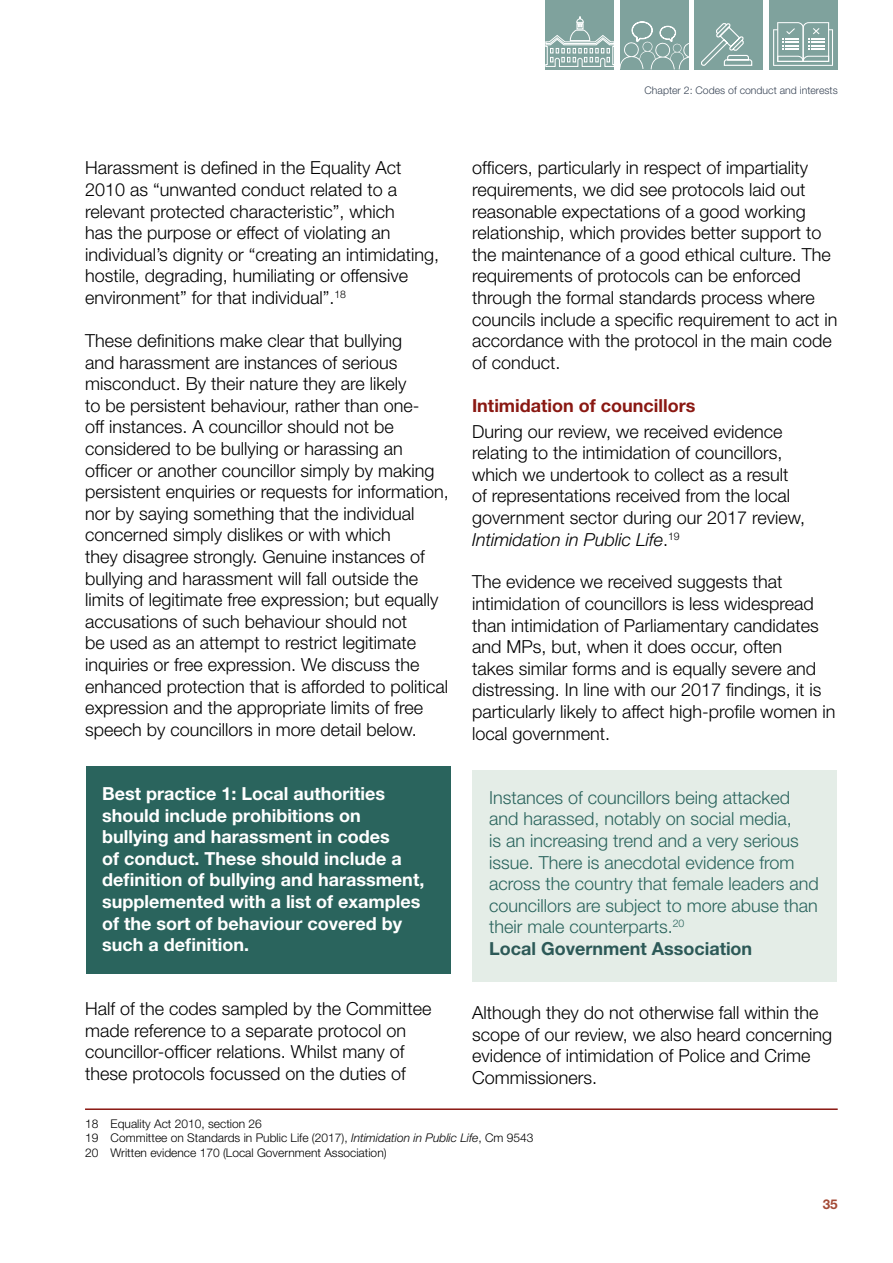
<style>
.page{position:relative;width:893px;height:1263px;background:#fff}
.page>*{position:absolute;margin:0;border:0;box-sizing:border-box;transform-origin:0 0}
.BODY_BLACK{font:300 18px/21.6px "Helvetica Neue LT Pro";color:#000}
.Shaded_Para_15__Gree{font:300 18px/21.6px "Helvetica Neue LT Pro";color:#2a645d}
.Shaded_Para_100__Gre{font:700 18px/21.6px "Helvetica Neue LT Pro";color:#fff}
.Sub_Heading_Red{font:700 18px "Helvetica Neue LT Pro";color:#8a1812}
.t1{font:700 13.5px "Helvetica Neue LT Pro";color:#a44a36}
.Footnote_Text{font:300 12px "Helvetica Neue LT Pro";color:#000}
.t2{font:300 10.5px "Helvetica Neue LT Pro";color:#394556}
.s1{font-style:italic}
.s2{font-weight:700;color:#2c5957}
</style>
<div class="page">
<div style="left:546px;top:0;width:68px;height:69px;background:#7fa29d"></div>
<div style="left:620px;top:0;width:68px;height:70px;background:#7fa29d"></div>
<div style="left:769px;top:0;width:69px;height:69px;background:#7fa29d"></div>
<div style="left:694px;top:0;width:69px;height:69px;background:#7fa29d"></div>
<svg style="left:545px;top:16px;width:144px;height:53px"></svg>
<svg style="left:701px;top:23px;width:52px;height:43px"></svg>
<svg style="left:773px;top:22px;width:60px;height:44px"></svg>
<div style="left:86px;top:766px;width:365px;height:207px;background:#2a645d"></div>
<hr style="left:85px;top:1108px;width:753px;height:2px;background:#8a1812">
<div style="left:472px;top:770px;width:365px;height:211px;background:#e4ede7"></div>
<p class="t2" style="left:645px;top:83px;width:195px">Chapter 2: Codes of conduct and interests</p>
<p class="BODY_BLACK" style="left:85px;top:157px;width:356px">Harassment is defined in the Equality Act 2010 as “unwanted conduct related to a relevant protected characteristic”, which<br>has the purpose or effect of violating an individual’s dignity or “creating an intimidating, hostile, degrading, humiliating or offensive environment” for that individual”.<sup>18</sup></p>
<p class="BODY_BLACK" style="left:85px;top:329px;width:365px">These definitions make clear that bullying<br>and harassment are instances of serious misconduct. By their nature they are likely<br>to be persistent behaviour, rather than one-<br>off instances. A councillor should not be considered to be bullying or harassing an officer or another councillor simply by making persistent enquiries or requests for information, nor by saying something that the individual concerned simply dislikes or with which<br>they disagree strongly. Genuine instances of bullying and harassment will fall outside the limits of legitimate free expression; but equally accusations of such behaviour should not<br>be used as an attempt to restrict legitimate inquiries or free expression. We discuss the enhanced protection that is afforded to political expression and the appropriate limits of free speech by councillors in more detail below.</p>
<p class="Shaded_Para_100__Gre" style="left:102px;top:782px;width:324px">Best practice 1: Local authorities should include prohibitions on bullying and harassment in codes<br>of conduct. These should include a definition of bullying and harassment, supplemented with a list of examples of the sort of behaviour covered by such a definition.</p>
<p class="BODY_BLACK" style="left:85px;top:998px;width:348px">Half of the codes sampled by the Committee made reference to a separate protocol on councillor-officer relations. Whilst many of these protocols focussed on the duties of</p>
<p class="BODY_BLACK" style="left:472px;top:157px;width:367px">officers, particularly in respect of impartiality requirements, we did see protocols laid out reasonable expectations of a good working relationship, which provides better support to the maintenance of a good ethical culture. The requirements of protocols can be enforced through the formal standards process where councils include a specific requirement to act in accordance with the protocol in the main code of conduct.</p>
<p class="Sub_Heading_Red" style="left:472px;top:394px;width:225px">Intimidation of councillors</p>
<p class="BODY_BLACK" style="left:472px;top:420px;width:335px">During our review, we received evidence relating to the intimidation of councillors, which we undertook to collect as a result of representations received from the local government sector during our 2017 review, <span class="s1">Intimidation in Public Life</span>.<sup>19</sup></p>
<p class="BODY_BLACK" style="left:472px;top:571px;width:365px">The evidence we received suggests that intimidation of councillors is less widespread than intimidation of Parliamentary candidates and MPs, but, when it does occur, often<br>takes similar forms and is equally severe and distressing. In line with our 2017 findings, it is particularly likely to affect high-profile women in local government.</p>
<p class="Shaded_Para_15__Gree" style="left:489px;top:786px;width:331px">Instances of councillors being attacked and harassed, notably on social media,<br>is an increasing trend and a very serious issue. There is anecdotal evidence from across the country that female leaders and councillors are subject to more abuse than their male counterparts.<sup>20<br></sup><span class="s2">Local Government Association</span></p>
<p class="BODY_BLACK" style="left:472px;top:1001px;width:362px">Although they do not otherwise fall within the scope of our review, we also heard concerning evidence of intimidation of Police and Crime Commissioners.</p>
<p class="Footnote_Text" style="left:85px;top:1116px;width:178px">18 Equality Act 2010, section 26</p>
<p class="Footnote_Text" style="left:85px;top:1131px;width:450px">19 Committee on Standards in Public Life (2017), <span class="s1">Intimidation in Public Life</span>, Cm 9543</p>
<p class="Footnote_Text" style="left:85px;top:1145px;width:303px">20 Written evidence 170 (Local Government Association)</p>
<p class="t1" style="left:823px;top:1196px;width:17px">35</p>
</div>
